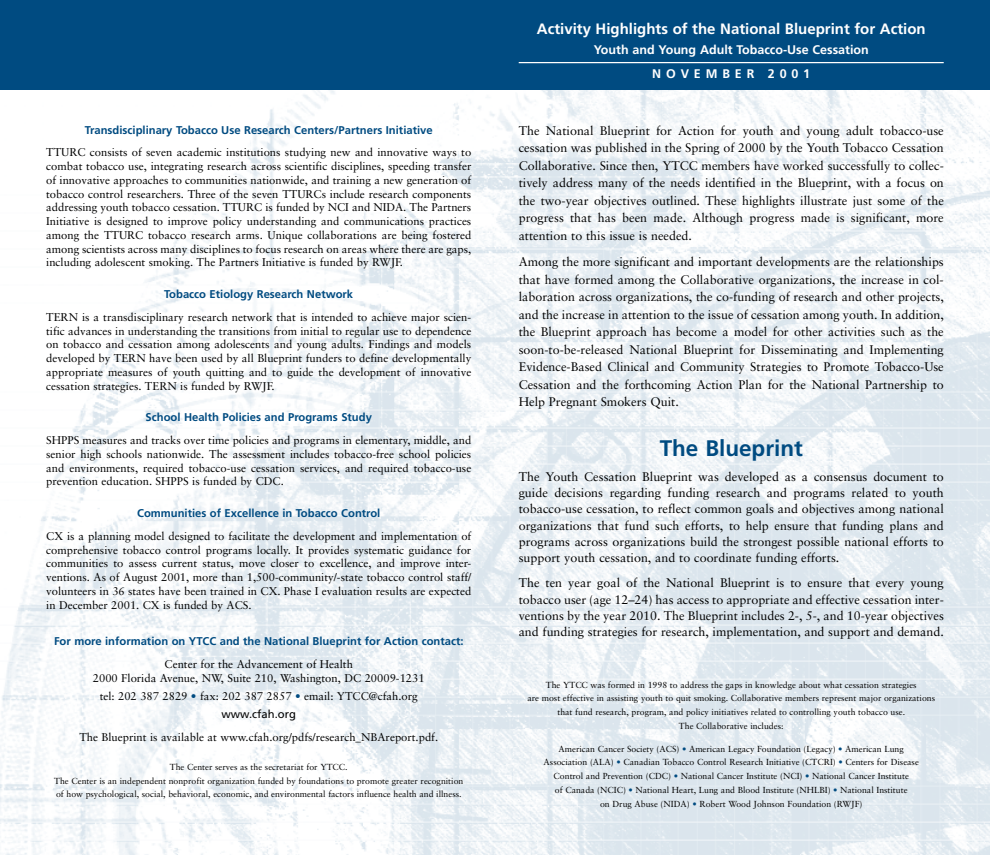
<style>
.page{position:relative;width:990px;height:855px;background:#fff}
.page>*{position:absolute;margin:0;border:0;box-sizing:border-box;transform-origin:0 0}
.t1{font:700 22.5px "Frutiger";color:#004b81}
.t2{font:700 15px "Frutiger";color:#fff}
.t3{font:12.5px/17.5px "Sabon";color:#000;text-align:justify}
.t4{font:700 12.5px/24.5px "Frutiger";color:#fff;text-align:center}
.t5{font:11.25px/13.8px "Sabon";color:#000;text-align:justify}
.t6{font:700 11.25px "Frutiger";color:#004b81}
.t7{font:11.25px "Frutiger";color:#000}
.t8{font:8.75px/13.8px "Sabon";color:#000;text-align:center}
.s1{color:#004b81}
</style>
<div class="page">
<img style="left:0;top:90px;width:990px;height:765px">
<div style="left:0;top:0;width:990px;height:90px;background:#004b81"></div>
<hr style="left:519px;top:62px;width:425px;height:1px;background:#fff">
<p class="t6" style="left:85px;top:125px;width:349px">Transdisciplinary Tobacco Use Research Centers/Partners Initiative</p>
<p class="t5" style="left:46px;top:147px;width:427px">TTURC consists of seven academic institutions studying new and innovative ways to combat tobacco use, integrating research across scientific disciplines, speeding transfer of innovative approaches to communities nationwide, and training a new generation of tobacco control researchers. Three of the seven TTURCs include research components addressing youth tobacco cessation. TTURC is funded by NCI and NIDA. The Partners Initiative is designed to improve policy understanding and communications practices among the TTURC tobacco research arms. Unique collaborations are being fostered among scientists across many disciplines to focus research on areas where there are gaps, including adolescent smoking. The Partners Initiative is funded by RWJF.</p>
<p class="t6" style="left:164px;top:290px;width:190px">Tobacco Etiology Research Network</p>
<p class="t5" style="left:46px;top:311px;width:427px">TERN is a transdisciplinary research network that is intended to achieve major scien&shy;tific advances in understanding the transitions from initial to regular use to dependence on tobacco and cessation among adolescents and young adults. Findings and models developed by TERN have been used by all Blueprint funders to define developmentally appropriate measures of youth quitting and to guide the development of innovative cessation strategies. TERN is funded by RWJF.</p>
<p class="t6" style="left:146px;top:413px;width:228px">School Health Policies and Programs Study</p>
<p class="t5" style="left:46px;top:434px;width:427px">SHPPS measures and tracks over time policies and programs in elementary, middle, and senior high schools nationwide. The assessment includes tobacco-free school policies and environments, required tobacco-use cessation services, and required tobacco-use prevention education. SHPPS is funded by CDC.</p>
<p class="t6" style="left:137px;top:509px;width:245px">Communities of Excellence in Tobacco Control</p>
<p class="t5" style="left:46px;top:530px;width:427px">CX is a planning model designed to facilitate the development and implementation of comprehensive tobacco control programs locally. It provides systematic guidance for communities to assess current status, move closer to excellence, and improve inter&shy;ventions. As of August 2001, more than 1,500-community/-state tobacco control staff/ volunteers in 36 states have been trained in CX. Phase I evaluation results are expected in December 2001. CX is funded by ACS.</p>
<p class="t6" style="left:54px;top:637px;width:411px">For more information on YTCC and the National Blueprint for Action contact:</p>
<p class="t5" style="left:93px;top:658px;width:333px;text-align:center">Center for the Advancement of Health<br>2000 Florida Avenue, NW, Suite 210, Washington, DC 20009-1231</p>
<p class="t5" style="left:100px;top:690px;width:320px">tel: 202 387 2829 <span class="s1">•</span> fax: 202 387 2857 <span class="s1">•</span> email: YTCC@cfah.org</p>
<p class="t7" style="left:222px;top:710px;width:76px">www.cfah.org</p>
<p class="t5" style="left:79px;top:731px;width:360px">The Blueprint is available at www.cfah.org/pdfs/research_NBAreport.pdf.</p>
<p class="t8" style="left:54px;top:761px;width:411px">The Center serves as the secretariat for YTCC.<br>The Center is an independent nonprofit organization funded by foundations to promote greater recognition of how psychological, social, behavioral, economic, and environmental factors influence health and illness.</p>
<h2 class="t2" style="left:537px;top:22px;width:390px">Activity Highlights of the National Blueprint for Action</h2>
<p class="t4" style="left:594px;top:38px;width:277px">Youth and Young Adult Tobacco-Use Cessation<br>NOVEMBER 2001</p>
<p class="t3" style="left:519px;top:123px;width:427px">The National Blueprint for Action for youth and young adult tobacco-use cessation was published in the Spring of 2000 by the Youth Tobacco Cessation Collaborative. Since then, YTCC members have worked successfully to collec&shy;tively address many of the needs identified in the Blueprint, with a focus on the two-year objectives outlined. These highlights illustrate just some of the progress that has been made. Although progress made is significant, more attention to this issue is needed.</p>
<p class="t3" style="left:519px;top:254px;width:427px">Among the more significant and important developments are the relationships that have formed among the Collaborative organizations, the increase in col&shy;laboration across organizations, the co-funding of research and other projects, and the increase in attention to the issue of cessation among youth. In addition, the Blueprint approach has become a model for other activities such as the soon-to-be-released National Blueprint for Disseminating and Implementing Evidence-Based Clinical and Community Strategies to Promote Tobacco-Use Cessation and the forthcoming Action Plan for the National Partnership to Help Pregnant Smokers Quit.</p>
<h1 class="t1" style="left:660px;top:439px;width:145px">The Blueprint</h1>
<p class="t3" style="left:519px;top:469px;width:427px;line-height:16.2px">The Youth Cessation Blueprint was developed as a consensus document to guide decisions regarding funding research and programs related to youth tobacco-use cessation, to reflect common goals and objectives among national organizations that fund such efforts, to help ensure that funding plans and programs across organizations build the strongest possible national efforts to support youth cessation, and to coordinate funding efforts.</p>
<p class="t3" style="left:519px;top:576px;width:427px;line-height:16.2px">The ten year goal of the National Blueprint is to ensure that every young tobacco user (age 12–24) has access to appropriate and effective cessation inter&shy;ventions by the year 2010. The Blueprint includes 2-, 5-, and 10-year objectives and funding strategies for research, implementation, and support and demand.</p>
<p class="t8" style="left:527px;top:678px;width:409px">The YTCC was formed in 1998 to address the gaps in knowledge about what cessation strategies<br>are most effective in assisting youth to quit smoking. Collaborative members represent major organizations that fund research, program, and policy initiatives related to controlling youth tobacco use.<br>The Collaborative includes:</p>
<p class="t8" style="left:544px;top:742px;width:377px">American Cancer Society (ACS) <span class="s1">•</span> American Legacy Foundation (Legacy) <span class="s1">•</span> American Lung Association (ALA) <span class="s1">•</span> Canadian Tobacco Control Research Initiative (CTCRI) <span class="s1">•</span> Centers for Disease Control and Prevention (CDC) <span class="s1">•</span> National Cancer Institute (NCI) <span class="s1">•</span> National Cancer Institute<br>of Canada (NCIC) <span class="s1">•</span> National Heart, Lung and Blood Institute (NHLBI) <span class="s1">•</span> National Institute<br>on Drug Abuse (NIDA) <span class="s1">•</span> Robert Wood Johnson Foundation (RWJF)</p>
</div>
